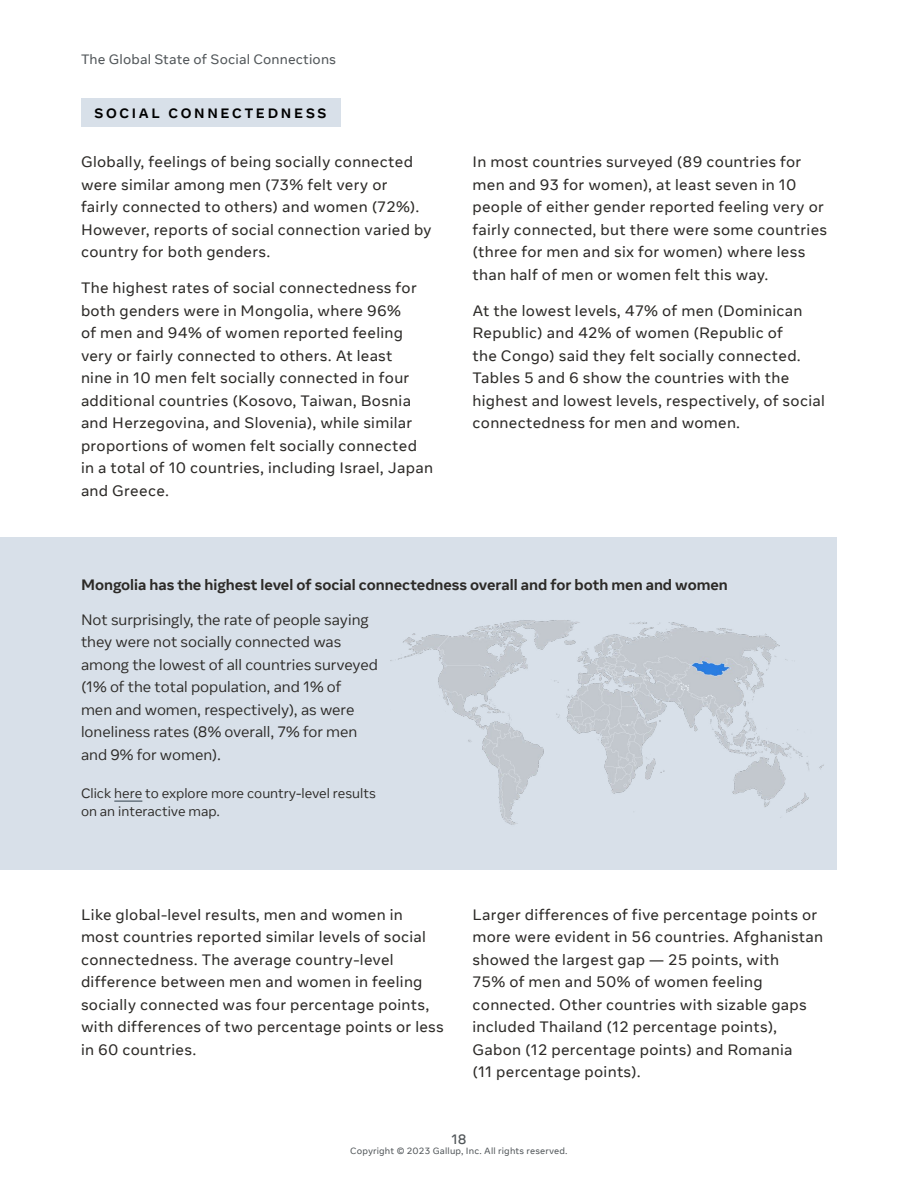
<style>
.page{position:relative;width:918px;height:1188px;background:#fff}
.page>*{position:absolute;margin:0;border:0;box-sizing:border-box;transform-origin:0 0}
.body{font:15px/22.5px "Optimistic Text";letter-spacing:.02em;color:#2c2a27}
.pullquote_sans_shade{font:300 15px/22.5px "Optimistic Display";color:#2c2a27}
.pullquote_sans_shade-2{font:700 15px "Optimistic Display";color:#2c2a27}
.pullquote_sans_shade-3{font:300 13.5px/18px "Optimistic Display";color:#2c2a27}
.t1{font:13.5px "Optimistic Text";letter-spacing:.01em;color:#52575a}
.tag_shaded{font:700 13.5px "Optimistic Display";letter-spacing:.2em;color:#000}
.t2{font:500 13.5px "Optimistic Display";color:#52575a}
.t3{font:9px "Optimistic Text";letter-spacing:.02em;color:#52575a}
</style>
<div class="page">
<div style="left:81px;top:99px;width:259px;height:28px;background:#d8e0e9"></div>
<div style="left:0;top:537px;width:837px;height:92px;background:#d8e0e9"></div>
<div style="left:0;top:587px;width:837px;height:227px;background:#d8e0e9"></div>
<div style="left:0;top:761px;width:837px;height:109px;background:#d8e0e9"></div>
<svg style="left:114px;top:801px;width:28px;height:1px"></svg>
<img style="left:390px;top:620px;width:434px;height:205px">
<p class="t1" style="left:81px;top:51px;width:257px">The Global State of Social Connections</p>
<p class="tag_shaded" style="left:94px;top:104px;width:234px">SOCIAL CONNECTEDNESS</p>
<p class="body" style="left:81px;top:151px;width:352px">Globally, feelings of being socially connected were similar among men (73% felt very or<br>fairly connected to others) and women (72%).<br>However, reports of social connection varied by country for both genders.</p>
<p class="body" style="left:81px;top:277px;width:354px">The highest rates of social connectedness for both genders were in Mongolia, where 96%<br>of men and 94% of women reported feeling very or fairly connected to others. At least<br>nine in 10 men felt socially connected in four additional countries (Kosovo, Taiwan, Bosnia and Herzegovina, and Slovenia), while similar proportions of women felt socially connected in a total of 10 countries, including Israel, Japan and Greece.</p>
<p class="body" style="left:472px;top:151px;width:356px">In most countries surveyed (89 countries for men and 93 for women), at least seven in 10 people of either gender reported feeling very or fairly connected, but there were some countries (three for men and six for women) where less than half of men or women felt this way.</p>
<p class="body" style="left:472px;top:300px;width:354px">At the lowest levels, 47% of men (Dominican Republic) and 42% of women (Republic of<br>the Congo) said they felt socially connected.<br>Tables 5 and 6 show the countries with the highest and lowest levels, respectively, of social connectedness for men and women.</p>
<p class="pullquote_sans_shade-2" style="left:81px;top:575px;width:648px">Mongolia has the highest level of social connectedness overall and for both men and women</p>
<p class="pullquote_sans_shade" style="left:81px;top:609px;width:298px">Not surprisingly, the rate of people saying they were not socially connected was among the lowest of all countries surveyed (1% of the total population, and 1% of<br>men and women, respectively), as were loneliness rates (8% overall, 7% for men and 9% for women).</p>
<p class="pullquote_sans_shade-3" style="left:81px;top:785px;width:296px">Click here to explore more country-level results on an interactive map.</p>
<p class="body" style="left:81px;top:903px;width:364px">Like global-level results, men and women in most countries reported similar levels of social connectedness. The average country-level difference between men and women in feeling socially connected was four percentage points, with differences of two percentage points or less in 60 countries.</p>
<p class="body" style="left:472px;top:903px;width:352px">Larger differences of five percentage points or more were evident in 56 countries. Afghanistan showed the largest gap — 25 points, with<br>75% of men and 50% of women feeling connected. Other countries with sizable gaps included Thailand (12 percentage points), Gabon (12 percentage points) and Romania<br>(11 percentage points).</p>
<p class="t2" style="left:451px;top:1131px;width:17px">18</p>
<p class="t3" style="left:350px;top:1145px;width:219px">Copyright © 2023 Gallup, Inc. All rights reserved.</p>
</div>
